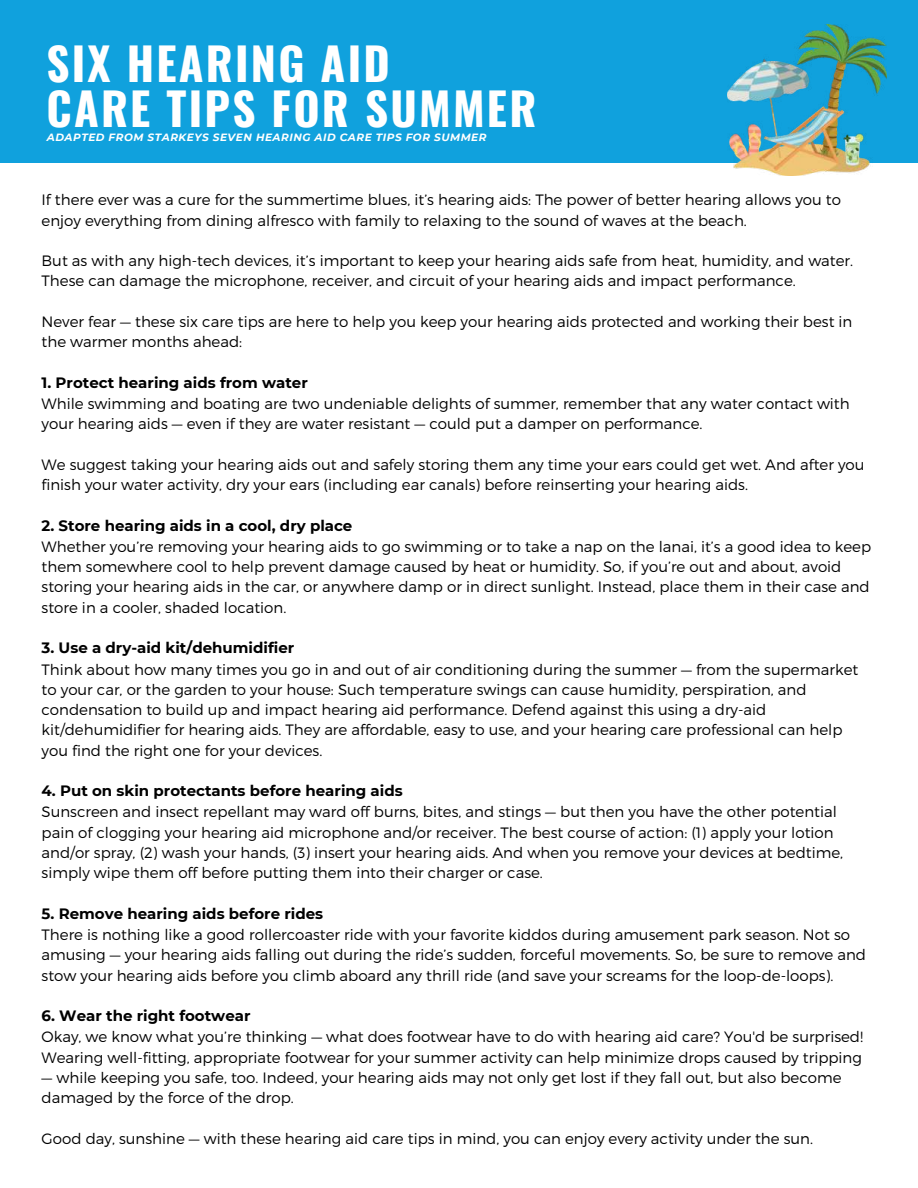
<style>
.page{position:relative;width:918px;height:1188px;background:#fff}
.page>*{position:absolute;margin:0;border:0;box-sizing:border-box;transform-origin:0 0}
.t1{font:700 45px/45px "Oswald";letter-spacing:.05em;color:#fff}
.t2{font:300 15px/20.2px "Montserrat";color:#000}
.t3{font:700 15px "Montserrat";color:#000}
.t4{font:italic 700 10.5px "Montserrat";letter-spacing:.05em;color:#fff}
</style>
<div class="page">
<div style="left:0;top:0;width:918px;height:163px;background:#10a1dd"></div>
<img style="left:728px;top:25px;width:158px;height:150px">
<h1 class="t1" style="left:46px;top:39px;width:491px">SIX HEARING AID<br>CARE TIPS FOR SUMMER</h1>
<p class="t4" style="left:47px;top:131px;width:441px">ADAPTED FROM STARKEYS SEVEN HEARING AID CARE TIPS FOR SUMMER</p>
<p class="t2" style="left:42px;top:189px;width:801px">If there ever was a cure for the summertime blues, it’s hearing aids: The power of better hearing allows you to enjoy everything from dining alfresco with family to relaxing to the sound of waves at the beach.</p>
<p class="t2" style="left:42px;top:250px;width:813px">But as with any high-tech devices, it’s important to keep your hearing aids safe from heat, humidity, and water.<br>These can damage the microphone, receiver, and circuit of your hearing aids and impact performance.</p>
<p class="t2" style="left:42px;top:311px;width:812px">Never fear — these six care tips are here to help you keep your hearing aids protected and working their best in the warmer months ahead:</p>
<p class="t3" style="left:42px;top:373px;width:268px">1. Protect hearing aids from water</p>
<p class="t2" style="left:42px;top:393px;width:810px">While swimming and boating are two undeniable delights of summer, remember that any water contact with your hearing aids — even if they are water resistant — could put a damper on performance.</p>
<p class="t2" style="left:42px;top:454px;width:824px">We suggest taking your hearing aids out and safely storing them any time your ears could get wet. And after you finish your water activity, dry your ears (including ear canals) before reinserting your hearing aids.</p>
<p class="t3" style="left:42px;top:516px;width:312px">2. Store hearing aids in a cool, dry place</p>
<p class="t2" style="left:42px;top:536px;width:831px">Whether you’re removing your hearing aids to go swimming or to take a nap on the lanai, it’s a good idea to keep them somewhere cool to help prevent damage caused by heat or humidity. So, if you’re out and about, avoid storing your hearing aids in the car, or anywhere damp or in direct sunlight. Instead, place them in their case and store in a cooler, shaded location.</p>
<p class="t3" style="left:42px;top:639px;width:254px">3. Use a dry-aid kit/dehumidifier</p>
<p class="t2" style="left:42px;top:658px;width:818px">Think about how many times you go in and out of air conditioning during the summer — from the supermarket to your car, or the garden to your house: Such temperature swings can cause humidity, perspiration, and condensation to build up and impact hearing aid performance. Defend against this using a dry-aid kit/dehumidifier for hearing aids. They are affordable, easy to use, and your hearing care professional can help you find the right one for your devices.</p>
<p class="t3" style="left:42px;top:782px;width:363px">4. Put on skin protectants before hearing aids</p>
<p class="t2" style="left:42px;top:801px;width:803px">Sunscreen and insect repellant may ward off burns, bites, and stings — but then you have the other potential pain of clogging your hearing aid microphone and/or receiver. The best course of action: (1) apply your lotion and/or spray, (2) wash your hands, (3) insert your hearing aids. And when you remove your devices at bedtime, simply wipe them off before putting them into their charger or case.</p>
<p class="t3" style="left:42px;top:904px;width:283px">5. Remove hearing aids before rides</p>
<p class="t2" style="left:42px;top:924px;width:826px">There is nothing like a good rollercoaster ride with your favorite kiddos during amusement park season. Not so amusing — your hearing aids falling out during the ride’s sudden, forceful movements. So, be sure to remove and stow your hearing aids before you climb aboard any thrill ride (and save your screams for the loop-de-loops).</p>
<p class="t3" style="left:42px;top:1007px;width:210px">6. Wear the right footwear</p>
<p class="t2" style="left:42px;top:1026px;width:823px">Okay, we know what you’re thinking — what does footwear have to do with hearing aid care? You'd be surprised!<br>Wearing well-fitting, appropriate footwear for your summer activity can help minimize drops caused by tripping</p>
<p class="t2" style="left:42px;top:1067px;width:801px">— while keeping you safe, too. Indeed, your hearing aids may not only get lost if they fall out, but also become damaged by the force of the drop.</p>
<p class="t2" style="left:42px;top:1128px;width:773px">Good day, sunshine — with these hearing aid care tips in mind, you can enjoy every activity under the sun.</p>
</div>
